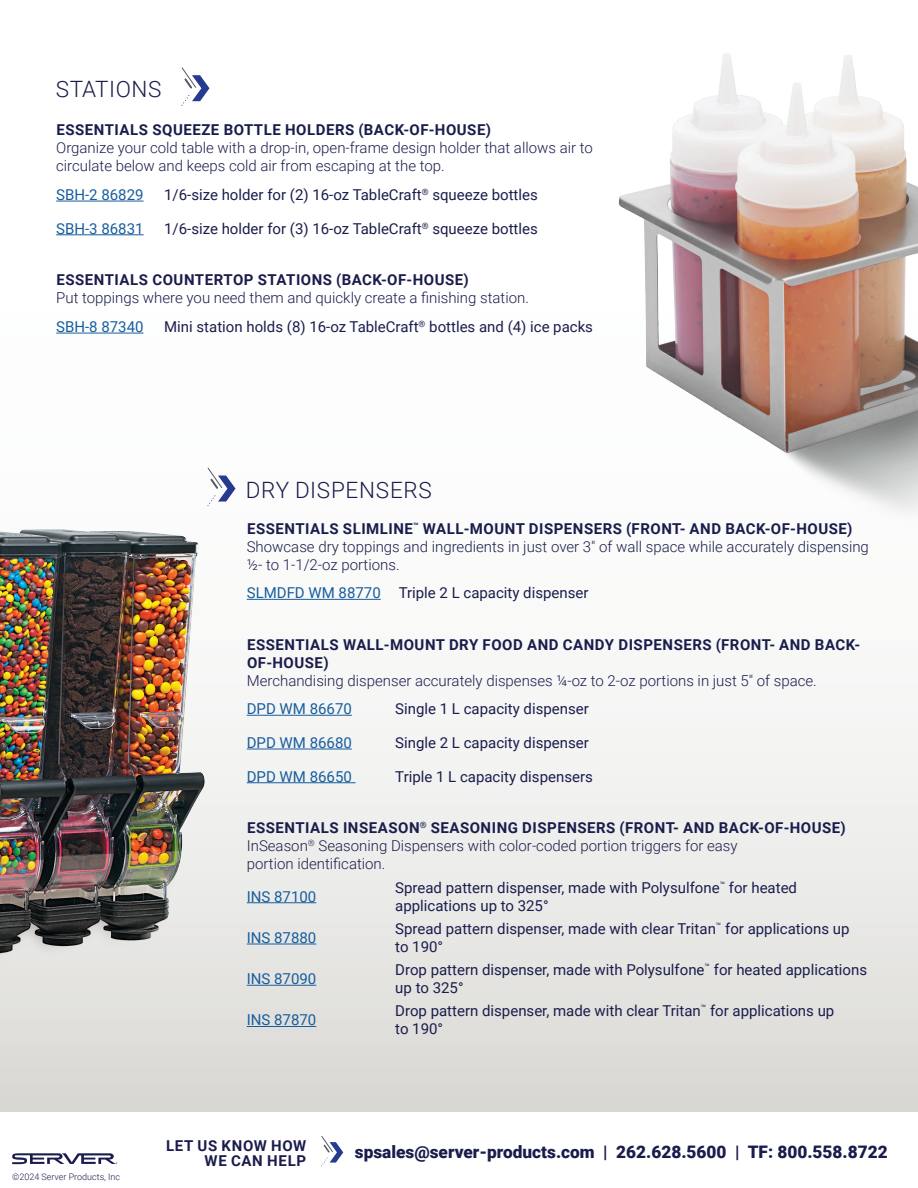
<style>
.page{position:relative;width:918px;height:1188px;background:#fff}
.page>*{position:absolute;margin:0;border:0;box-sizing:border-box;transform-origin:0 0}
.t1{font:300 22.5px "Roboto";letter-spacing:.03em;color:#1a1d4c}
.t2{font:900 17.25px "Roboto";color:#1a1d4c}
.t3{font:300 15px/18px "Roboto";color:#1a1d4c}
.t4{font:15px/18px "Roboto";color:#1a1d4c}
.t5{font:700 15px/18px "Roboto";letter-spacing:.035em;color:#1a1d4c}
.t6{font:15px "Roboto";color:#175d9e}
.t7{font:300 9px "Roboto";color:#1a1d4c}
.s1{font-weight:700}
.s2{color:#175d9e}
</style>
<div class="page">
<div style="left:0;top:0;width:918px;height:1188px;background:linear-gradient(to bottom,#fff,#e1e1dd)"></div>
<svg style="left:181px;top:67px;width:28px;height:39px"></svg>
<hr style="left:56px;top:201px;width:88px;height:1px;background:#175d9e">
<hr style="left:56px;top:234px;width:88px;height:1px;background:#175d9e">
<hr style="left:56px;top:333px;width:88px;height:1px;background:#175d9e">
<img style="left:576px;top:32px;width:342px;height:603px">
<svg style="left:207px;top:467px;width:29px;height:9px"></svg>
<hr style="left:247px;top:599px;width:134px;height:1px;background:#175d9e">
<hr style="left:247px;top:715px;width:105px;height:1px;background:#175d9e">
<hr style="left:247px;top:749px;width:105px;height:1px;background:#175d9e">
<hr style="left:247px;top:782px;width:109px;height:1px;background:#175d9e">
<hr style="left:247px;top:902px;width:69px;height:1px;background:#175d9e">
<hr style="left:247px;top:944px;width:69px;height:1px;background:#175d9e">
<hr style="left:247px;top:985px;width:69px;height:1px;background:#175d9e">
<hr style="left:247px;top:1026px;width:69px;height:1px;background:#175d9e">
<img style="left:0;top:476px;width:297px;height:553px">
<div style="left:0;top:1112px;width:918px;height:76px;background:#fff"></div>
<svg style="left:321px;top:1136px;width:22px;height:30px"></svg>
<svg style="left:12px;top:1153px;width:105px;height:11px"></svg>
<h1 class="t1" style="left:56px;top:73px;width:107px">STATIONS</h1>
<p class="t5" style="left:56px;top:121px;width:436px">ESSENTIALS SQUEEZE BOTTLE HOLDERS (BACK-OF-HOUSE)</p>
<p class="t3" style="left:56px;top:139px;width:538px">Organize your cold table with a drop-in, open-frame design holder that allows air to circulate below and keeps cold air from escaping at the top.</p>
<p class="t6" style="left:56px;top:184px;width:89px">SBH-2 86829</p>
<p class="t4" style="left:164px;top:185px;width:375px">1/6-size holder for (2) 16-oz TableCraft<sup>®</sup> squeeze bottles</p>
<p class="t6" style="left:56px;top:218px;width:89px">SBH-3 86831</p>
<p class="t4" style="left:164px;top:219px;width:375px">1/6-size holder for (3) 16-oz TableCraft<sup>®</sup> squeeze bottles</p>
<p class="t5" style="left:56px;top:271px;width:414px">ESSENTIALS COUNTERTOP STATIONS (BACK-OF-HOUSE)</p>
<p class="t3" style="left:56px;top:289px;width:474px">Put toppings where you need them and quickly create a finishing station.</p>
<p class="t6" style="left:56px;top:316px;width:89px">SBH-8 87340</p>
<p class="t4" style="left:164px;top:317px;width:430px">Mini station holds (8) 16-oz TableCraft<sup>®</sup> bottles and (4) ice packs</p>
<h1 class="t1" style="left:246px;top:474px;width:188px">DRY DISPENSERS</h1>
<p class="t3" style="left:247px;top:519px;width:624px"><span class="s1">ESSENTIALS SLIMLINE</span><sup>™</sup> <span class="s1">WALL-MOUNT DISPENSERS (FRONT- AND BACK-OF-HOUSE)<br></span>Showcase dry toppings and ingredients in just over 3" of wall space while accurately dispensing ½- to 1-1/2-oz portions.</p>
<p class="t4" style="left:247px;top:583px;width:343px"><span class="s2">SLMDFD WM 88770</span> Triple 2 L capacity dispenser</p>
<p class="t5" style="left:247px;top:635px;width:615px">ESSENTIALS WALL-MOUNT DRY FOOD AND CANDY DISPENSERS (FRONT- AND BACK-<br>OF-HOUSE)</p>
<p class="t3" style="left:247px;top:671px;width:572px">Merchandising dispenser accurately dispenses ¼-oz to 2-oz portions in just 5" of space.</p>
<p class="t6" style="left:247px;top:698px;width:107px">DPD WM 86670</p>
<p class="t4" style="left:395px;top:699px;width:195px">Single 1 L capacity dispenser</p>
<p class="t6" style="left:247px;top:732px;width:107px">DPD WM 86680</p>
<p class="t4" style="left:395px;top:733px;width:195px">Single 2 L capacity dispenser</p>
<p class="t6" style="left:247px;top:766px;width:107px">DPD WM 86650</p>
<p class="t4" style="left:395px;top:767px;width:199px">Triple 1 L capacity dispensers</p>
<p class="t3" style="left:247px;top:819px;width:601px"><span class="s1">ESSENTIALS INSEASON</span><sup>®</sup> <span class="s1">SEASONING DISPENSERS (FRONT- AND BACK-OF-HOUSE)<br></span>InSeason<sup>®</sup> Seasoning Dispensers with color-coded portion triggers for easy<br>portion identification.</p>
<p class="t6" style="left:247px;top:886px;width:71px">INS 87100</p>
<p class="t4" style="left:395px;top:878px;width:403px">Spread pattern dispenser, made with Polysulfone<sup>™</sup> for heated applications up to 325°</p>
<p class="t6" style="left:247px;top:927px;width:71px">INS 87880</p>
<p class="t4" style="left:395px;top:919px;width:456px">Spread pattern dispenser, made with clear Tritan<sup>™</sup> for applications up to 190°</p>
<p class="t6" style="left:247px;top:968px;width:71px">INS 87090</p>
<p class="t4" style="left:395px;top:960px;width:473px">Drop pattern dispenser, made with Polysulfone<sup>™</sup> for heated applications up to 325°</p>
<p class="t6" style="left:247px;top:1010px;width:71px">INS 87870</p>
<p class="t4" style="left:395px;top:1002px;width:441px">Drop pattern dispenser, made with clear Tritan<sup>™</sup> for applications up to 190°</p>
<p class="t7" style="left:12px;top:1170px;width:109px">©2024 Server Products, Inc</p>
<p class="t5" style="left:166px;top:1137px;width:142px;line-height:15px;text-align:right">LET US KNOW HOW<br>WE CAN HELP</p>
<p class="t2" style="left:355px;top:1140px;width:534px">spsales@server-products.com | 262.628.5600 | TF: 800.558.8722</p>
</div>
